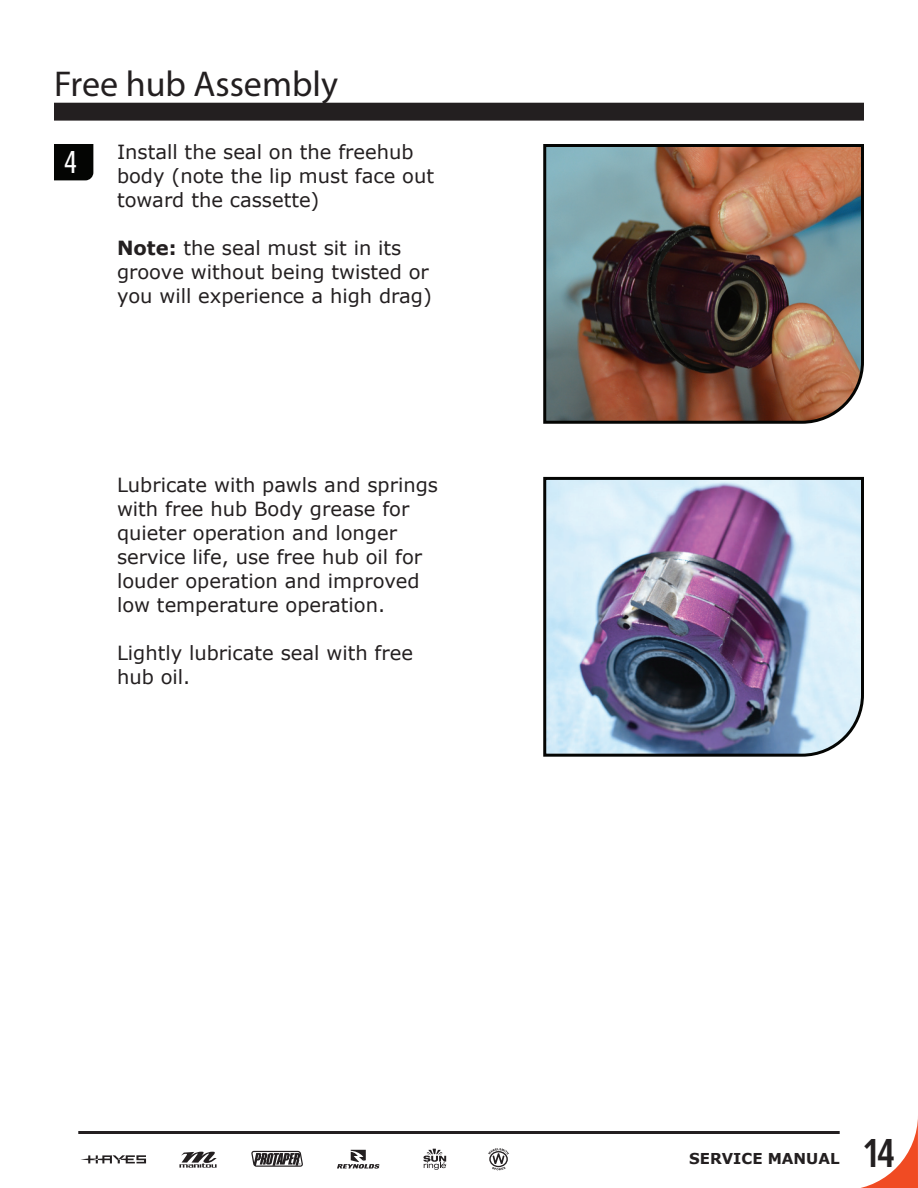
<style>
.page{position:relative;width:918px;height:1188px;background:#fff}
.page>*{position:absolute;margin:0;border:0;box-sizing:border-box;transform-origin:0 0}
.t1{font:600 42px "Proxima Nova Ex Cn";color:#231f20}
.t2{font:36px "Myriad Pro";color:#231f20}
.t3{font:19.5px/24px "Verdana";color:#231f20}
.t4{font:700 15px "Verdana";color:#231f20}
.s1{font-family:"Proxima Nova Ex Cn";font-size:33px;color:#fff}
.s2{font-weight:700}
</style>
<div class="page">
<hr style="left:78px;top:1131px;width:762px;height:3px;background:#231f20">
<svg style="left:861px;top:1118px;width:57px;height:70px"></svg>
<svg style="left:81px;top:1155px;width:65px;height:8px"></svg>
<svg style="left:179px;top:1152px;width:38px;height:16px"></svg>
<svg style="left:251px;top:1151px;width:52px;height:16px"></svg>
<svg style="left:423px;top:1149px;width:24px;height:21px"></svg>
<svg style="left:337px;top:1150px;width:43px;height:19px"></svg>
<svg style="left:488px;top:1148px;width:21px;height:22px"></svg>
<div style="left:55px;top:103px;width:808px;height:17px;background:#231f20"></div>
<div style="left:54px;top:103px;width:810px;height:18px;border:2px solid #231f20"></div>
<svg style="left:54px;top:144px;width:39px;height:36px"></svg>
<img style="left:543px;top:144px;width:321px;height:280px">
<img style="left:543px;top:476px;width:321px;height:281px">
<h2 class="t2" style="left:54px;top:62px;width:285px">Free hub Assembly</h2>
<p class="t3" style="left:117px;top:140px;width:319px;text-indent:-53px"><span class="s1">4</span> Install the seal on the freehub body (note the lip must face out toward the cassette)</p>
<p class="t3" style="left:117px;top:236px;width:316px"><span class="s2">Note:</span> the seal must sit in its groove without being twisted or you will experience a high drag)</p>
<p class="t3" style="left:117px;top:473px;width:323px">Lubricate with pawls and springs with free hub Body grease for quieter operation and longer service life, use free hub oil for louder operation and improved low temperature operation.</p>
<p class="t3" style="left:117px;top:641px;width:298px">Lightly lubricate seal with free hub oil.</p>
<p class="t4" style="left:689px;top:1148px;width:152px">SERVICE MANUAL</p>
<h1 class="t1" style="left:864px;top:1130px;width:32px">14</h1>
</div>
